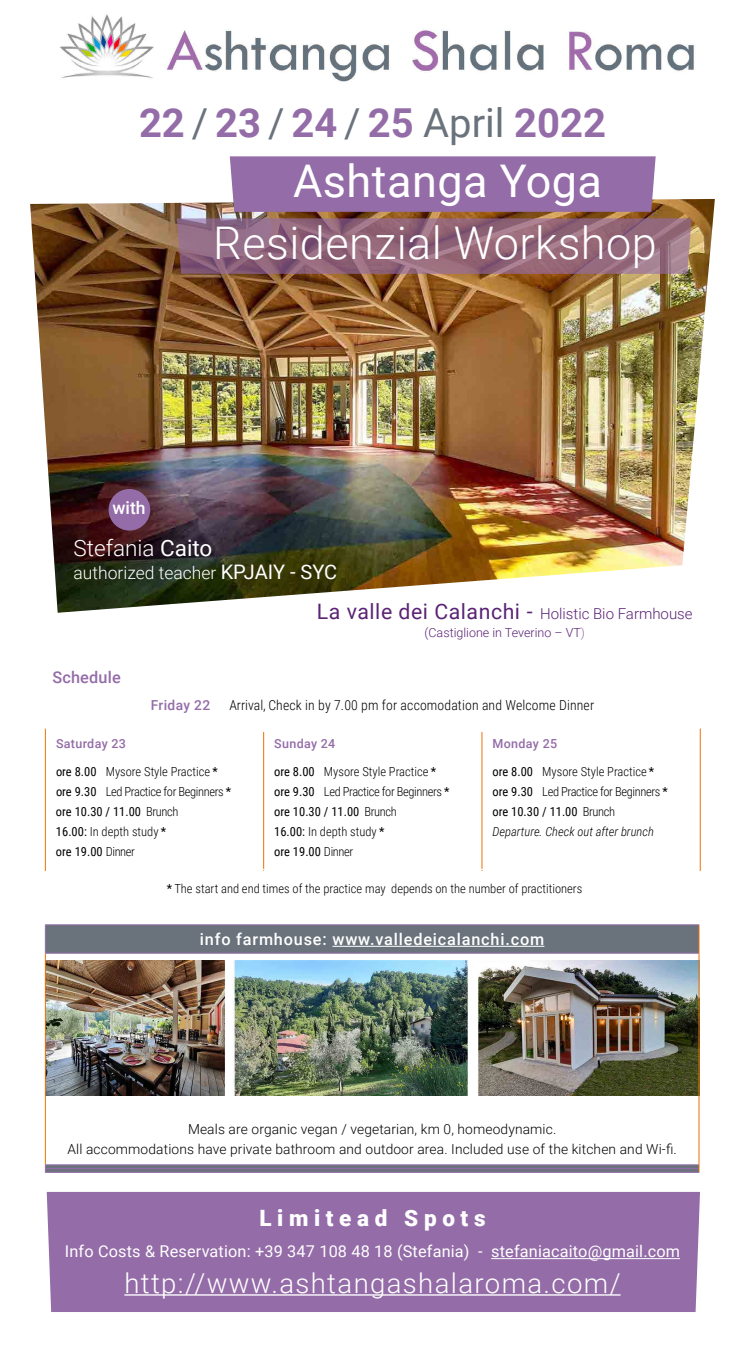
<style>
.page{position:relative;width:745px;height:1347px;background:#fff}
.page>*{position:absolute;margin:0;border:0;box-sizing:border-box;transform-origin:0 0}
.t1{font:300 45px "Roboto";letter-spacing:.01em;color:#fff}
.t2{font:45px "Roboto";letter-spacing:.01em;color:#fff}
.t3{font:700 39.88px "Roboto";color:#946ca8}
.t4{font:300 27.5px "Roboto";letter-spacing:.05em;color:#fff}
.t5{font:300 22.5px "Roboto";color:#fff}
.t6{font:900 22.5px "Roboto";letter-spacing:.25em;color:#fff}
.t7{font:300 17.5px "Roboto";color:#fff}
.t8{font:500 17.5px "Roboto";color:#fff}
.t9{font:16.25px "Roboto";letter-spacing:.01em;color:#fff}
.t10{font:500 16.25px "Roboto";letter-spacing:.05em;color:#fff}
.t11{font:500 16.25px "Roboto";letter-spacing:.01em;color:#946ca8}
.t12{font:300 15px "Roboto";color:#5a2375}
.t13{font:300 13.75px/20px "Roboto";letter-spacing:.01em;color:#000;text-align:center}
.t14{font:300 13.75px "Roboto Condensed";letter-spacing:.01em;color:#000}
.t15{font:500 13.75px "Roboto";letter-spacing:.025em;color:#946ca8}
.t16{font:300 12.5px/20px "Roboto Condensed";color:#000}
.t17{font:300 12.5px/20px "Roboto Condensed";letter-spacing:-.03em;color:#000}
.t18{font:500 12.5px "Roboto";letter-spacing:.025em;color:#946ca8}
.t19{font:300 12.5px "Roboto";color:#5a2375}
.s1{font-weight:400;color:#6a727c}
.s2{font-weight:400}
.s3{font-weight:400;font-size:20px}
.s4{font-weight:400;font-size:21.25px}
.s5{color:#946ca8}
.s6{font-style:italic}
</style>
<div class="page">
<img style="left:30px;top:199px;width:684px;height:414px">
<img style="left:60px;top:14px;width:635px;height:68px">
<div style="left:230px;top:156px;width:425px;height:56px;background:#946ca8"></div>
<svg style="left:176px;top:218px;width:515px;height:56px;background:#93687b"></svg>
<div style="left:108px;top:489px;width:42px;height:41px;background:#946ca8;border-radius:50%"></div>
<hr style="left:45px;top:728px;width:1px;height:178px;background:#ee7203">
<hr style="left:263px;top:728px;width:1px;height:178px;background:#ee7203">
<hr style="left:481px;top:728px;width:1px;height:178px;background:#ee7203">
<hr style="left:699px;top:728px;width:1px;height:178px;background:#ee7203">
<img style="left:46px;top:925px;width:652px;height:247px">
<svg style="left:698px;top:925px;width:1px;height:28px"></svg>
<hr style="left:45px;top:953px;width:1px;height:211px;background:#ee7203">
<hr style="left:698px;top:953px;width:1px;height:211px;background:#ee7203">
<hr style="left:45px;top:924px;width:653px;height:1px;background:#946ca8">
<svg style="left:45px;top:925px;width:1px;height:28px"></svg>
<hr style="left:45px;top:953px;width:653px;height:1px;background:#946ca8">
<hr style="left:45px;top:1164px;width:653px;height:1px;background:#946ca8">
<hr style="left:45px;top:1168px;width:653px;height:1px;background:#946ca8">
<hr style="left:45px;top:1172px;width:653px;height:1px;background:#946ca8">
<hr style="left:332px;top:946px;width:212px;height:1px;background:#fff">
<div style="left:32px;top:871px;width:699px;height:36px;background:#fff"></div>
<div style="left:53px;top:689px;width:638px;height:42px;background:#fff"></div>
<div style="left:47px;top:1191px;width:652px;height:121px;background:#946ca8"></div>
<hr style="left:490px;top:1258px;width:189px;height:1px;background:#fff">
<hr style="left:124px;top:1294px;width:496px;height:1px;background:#fff">
<h2 class="t3" style="left:139px;top:95px;width:468px">22 <span class="s1">/</span> 23 <span class="s1">/</span> 24 <span class="s1">/</span> 25 <span class="s1">April</span> 2022</h2>
<h1 class="t2" style="left:293px;top:149px;width:310px">Ashtanga Yoga</h1>
<h1 class="t1" style="left:213px;top:211px;width:444px">Residenzial Workshop</h1>
<h3 class="t8" style="left:112px;top:495px;width:35px">with</h3>
<h3 class="t5" style="left:73px;top:532px;width:140px">Stefania <span class="s2">Caito</span></h3>
<h3 class="t7" style="left:73px;top:560px;width:265px">authorized teacher <span class="s3">KPJAIY - SYC</span></h3>
<h3 class="t11" style="left:52px;top:665px;width:70px">Schedule</h3>
<p class="t12" style="left:317px;top:603px;width:377px"><span class="s4">La valle dei Calanchi -</span> Holistic Bio Farmhouse</p>
<p class="t19" style="left:424px;top:623px;width:162px">(Castiglione in Teverino – VT<span class="s5">)</span></p>
<p class="t15" style="left:151px;top:696px;width:61px">Friday 22</p>
<p class="t14" style="left:229px;top:696px;width:366px">Arrival, Check in by 7.00 pm for accomodation and Welcome Dinner</p>
<p class="t18" style="left:56px;top:735px;width:71px">Saturday 23</p>
<p class="t16" style="left:56px;top:761px;width:177px"><span class="s2">ore 8.00</span> Mysore Style Practice <span class="s2">* ore 9.30</span> Led Practice for Beginners <span class="s2">* ore 10.30 / 11.00</span> Brunch<br><span class="s2">16.00:</span> In depth study <span class="s2">*<br>ore 19.00</span> Dinner</p>
<p class="t18" style="left:274px;top:735px;width:63px">Sunday 24</p>
<p class="t16" style="left:274px;top:761px;width:177px"><span class="s2">ore 8.00</span> Mysore Style Practice <span class="s2">* ore 9.30</span> Led Practice for Beginners <span class="s2">* ore 10.30 / 11.00</span> Brunch<br><span class="s2">16.00:</span> In depth study <span class="s2">*<br>ore 19.00</span> Dinner</p>
<p class="t18" style="left:492px;top:735px;width:66px">Monday 25</p>
<p class="t17" style="left:492px;top:761px;width:177px"><span class="s2">ore 8.00</span> Mysore Style Practice <span class="s2">* ore 9.30</span> Led Practice for Beginners <span class="s2">* ore 10.30 / 11.00</span> Brunch<br><span class="s6">Departure. Check out after brunch</span></p>
<p class="t16" style="left:167px;top:877px;width:416px"><span class="s2">*</span> The start and end times of the practice may depends on the number of practitioners</p>
<h3 class="t10" style="left:200px;top:928px;width:345px">info farmhouse: www.valledeicalanchi.com</h3>
<p class="t13" style="left:67px;top:1118px;width:610px">Meals are organic vegan / vegetarian, km 0, homeodynamic.<br>All accommodations have private bathroom and outdoor area. Included use of the kitchen and Wi-fi.</p>
<h3 class="t6" style="left:259px;top:1201px;width:227px">Limitead Spots</h3>
<h3 class="t9" style="left:65px;top:1240px;width:616px">Info Costs &amp; Reservation: +39 347 108 48 18 (Stefania) - stefaniacaito@gmail.com</h3>
<h3 class="t4" style="left:124px;top:1263px;width:497px">http://www.ashtangashalaroma.com/</h3>
</div>
